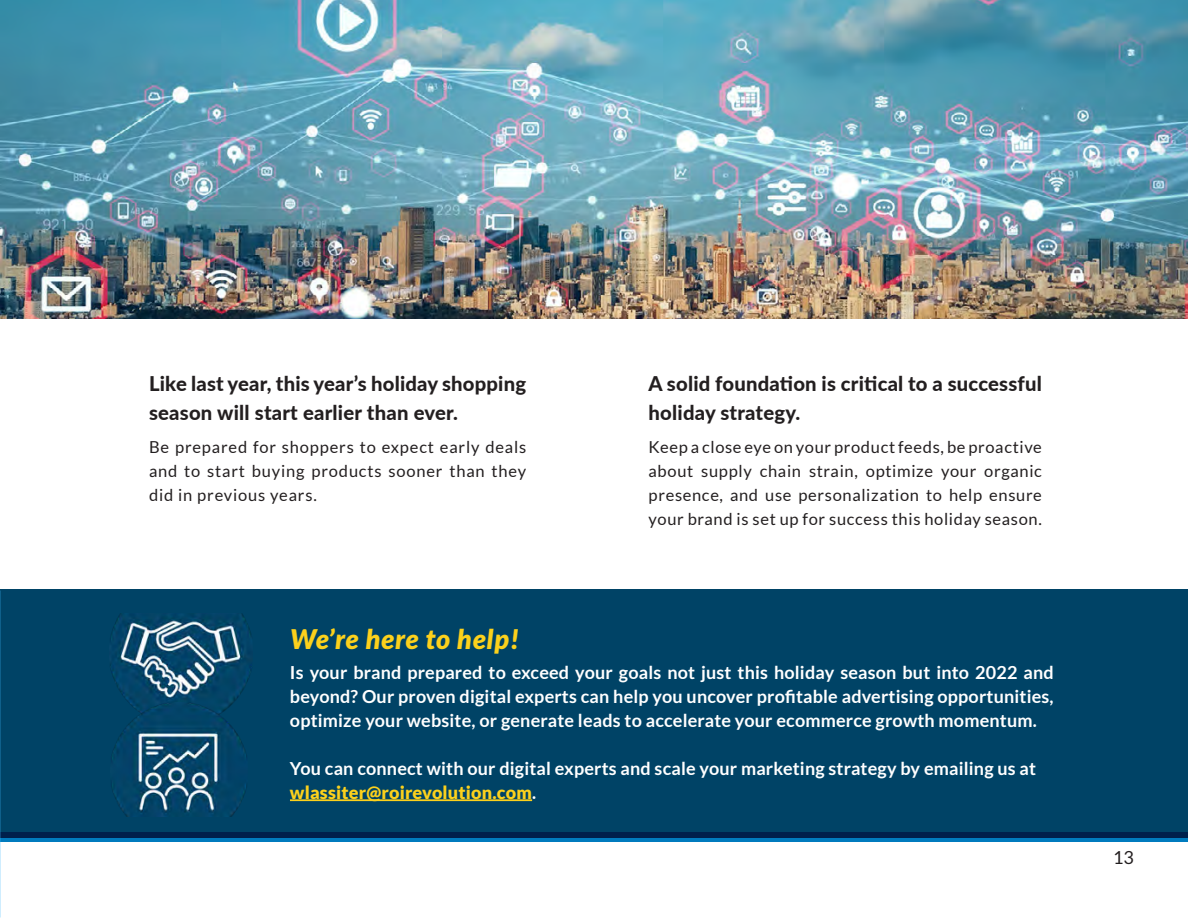
<style>
.page{position:relative;width:1188px;height:918px;background:#fff}
.page>*{position:absolute;margin:0;border:0;box-sizing:border-box;transform-origin:0 0}
.t1{font:italic 900 27px "Lato";letter-spacing:.03em;color:#fcd11c}
.t2{font:800 20.25px/28.5px "Lato";letter-spacing:.01em;color:#231f20}
.t3{font:700 18px/24px "Lato";letter-spacing:.01em;color:#fff;text-align:justify}
.t4{font:900 18px "Lato";letter-spacing:.01em;color:#fcd11c}
.t5{font:18px "Lato";color:#231f20}
.t6{font:16.5px/24px "Lato";letter-spacing:.04em;color:#231f20;text-align:justify}
.s1{font-weight:700;color:#fff}
</style>
<div class="page">
<div style="left:0;top:589px;width:1188px;height:249px;background:#004366"></div>
<hr style="left:290px;top:799px;width:242px;height:2px;background:#fcd11c">
<svg style="left:1px;top:832px;width:1187px;height:10px;background:#004479"></svg>
<img style="left:110px;top:613px;width:142px;height:89px">
<img style="left:111px;top:702px;width:136px;height:115px">
<img style="left:0;top:590px;width:1px;height:328px">
<img style="left:0;top:0;width:1188px;height:318px">
<p class="t2" style="left:149px;top:369px;width:379px">Like last year, this year’s holiday shopping season will start earlier than ever.</p>
<p class="t6" style="left:149px;top:435px;width:379px">Be prepared for shoppers to expect early deals and to start buying products sooner than they did in previous years.</p>
<p class="t2" style="left:649px;top:369px;width:395px">A solid foundation is critical to a successful holiday strategy.</p>
<p class="t6" style="left:649px;top:435px;width:395px">Keep a close eye on your product feeds, be proactive about supply chain strain, optimize your organic presence, and use personalization to help ensure your brand is set up for success this holiday season.</p>
<p class="t1" style="left:290px;top:624px;width:231px">We’re here to help!</p>
<p class="t3" style="left:290px;top:660px;width:765px">Is your brand prepared to exceed your goals not just this holiday season but into 2022 and beyond? Our proven digital experts can help you uncover profitable advertising opportunities, optimize your website, or generate leads to accelerate your ecommerce growth momentum.</p>
<p class="t3" style="left:290px;top:756px;width:748px">You can connect with our digital experts and scale your marketing strategy by emailing us at</p>
<p class="t4" style="left:290px;top:782px;width:248px">wlassiter@roirevolution.com<span class="s1">.</span></p>
<p class="t5" style="left:1113px;top:847px;width:22px">13</p>
</div>
